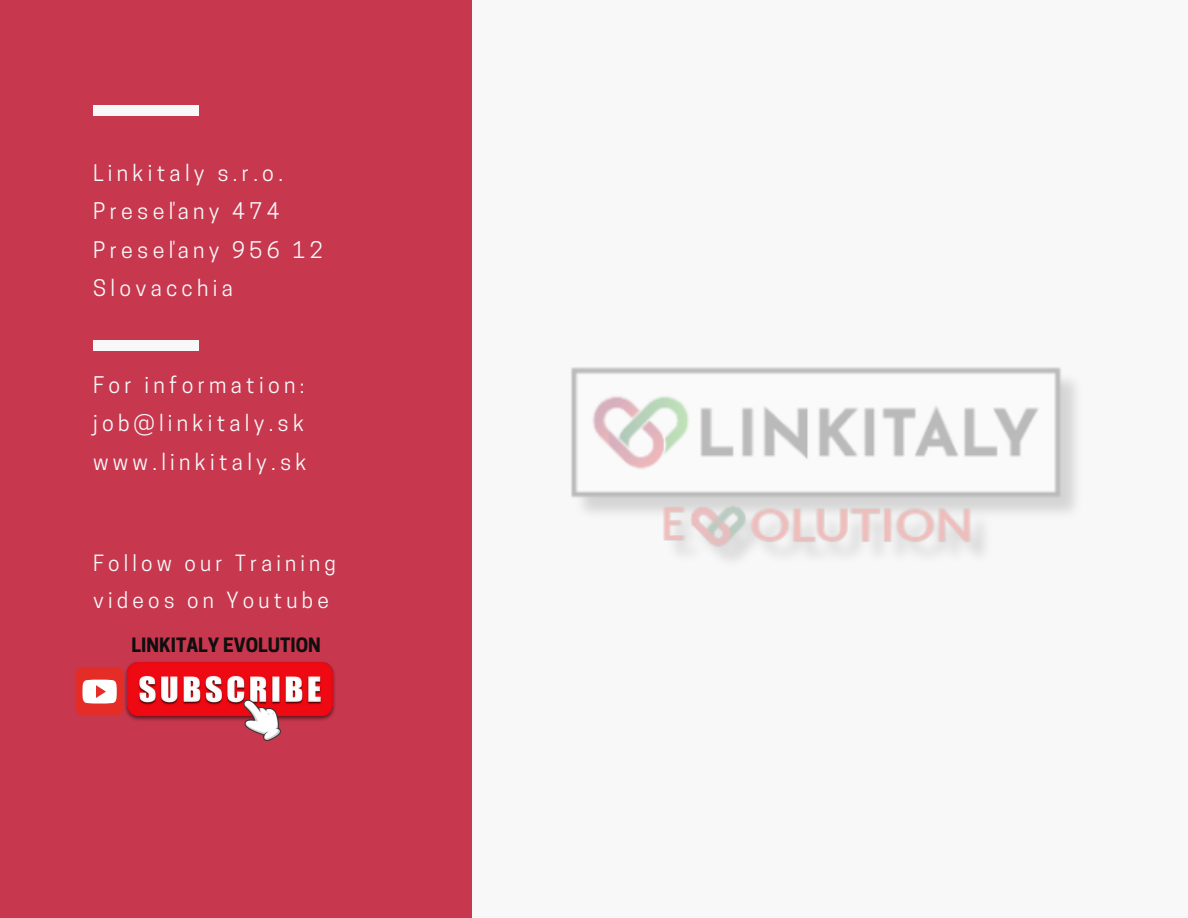
<style>
.page{position:relative;width:1188px;height:918px;background:#f8f8f8}
.page>*{position:absolute;margin:0;border:0;box-sizing:border-box;transform-origin:0 0}
.t1{font:21.6px "Cooper Hewitt";letter-spacing:.2em;color:#f8f8f8}
.t2{font:21px/37.2px "Cooper Hewitt";letter-spacing:.2em;color:#f8f8f8}
.t3{font:700 18.6px "Cooper Hewitt";color:#0f0f0f}
</style>
<div class="page">
<div style="left:0;top:0;width:472px;height:918px;background:#c7374e"></div>
<img style="left:571px;top:367px;width:505px;height:194px">
<div style="left:93px;top:105px;width:106px;height:10px;background:#f8f8f8"></div>
<div style="left:93px;top:340px;width:106px;height:10px;background:#f8f8f8"></div>
<img style="left:123px;top:662px;width:212px;height:78px">
<div style="left:75px;top:667px;width:49px;height:48px;background:#e52d27;border-radius:7px"></div>
<svg style="left:82px;top:680px;width:35px;height:24px"></svg>
<p class="t1" style="left:93px;top:165px;width:191px">Linkitaly s.r.o.</p>
<p class="t1" style="left:93px;top:203px;width:188px">Preseľany 474</p>
<p class="t1" style="left:93px;top:241px;width:231px">Preseľany 956 12</p>
<p class="t1" style="left:93px;top:280px;width:141px">Slovacchia</p>
<p class="t1" style="left:93px;top:377px;width:213px">For information:</p>
<p class="t1" style="left:93px;top:415px;width:212px">job@linkitaly.sk</p>
<p class="t1" style="left:93px;top:453px;width:215px">www.linkitaly.sk</p>
<p class="t2" style="left:93px;top:547px;width:244px">Follow our Training videos on Youtube</p>
<p class="t3" style="left:132px;top:638px;width:191px">LINKITALY EVOLUTION</p>
</div>
